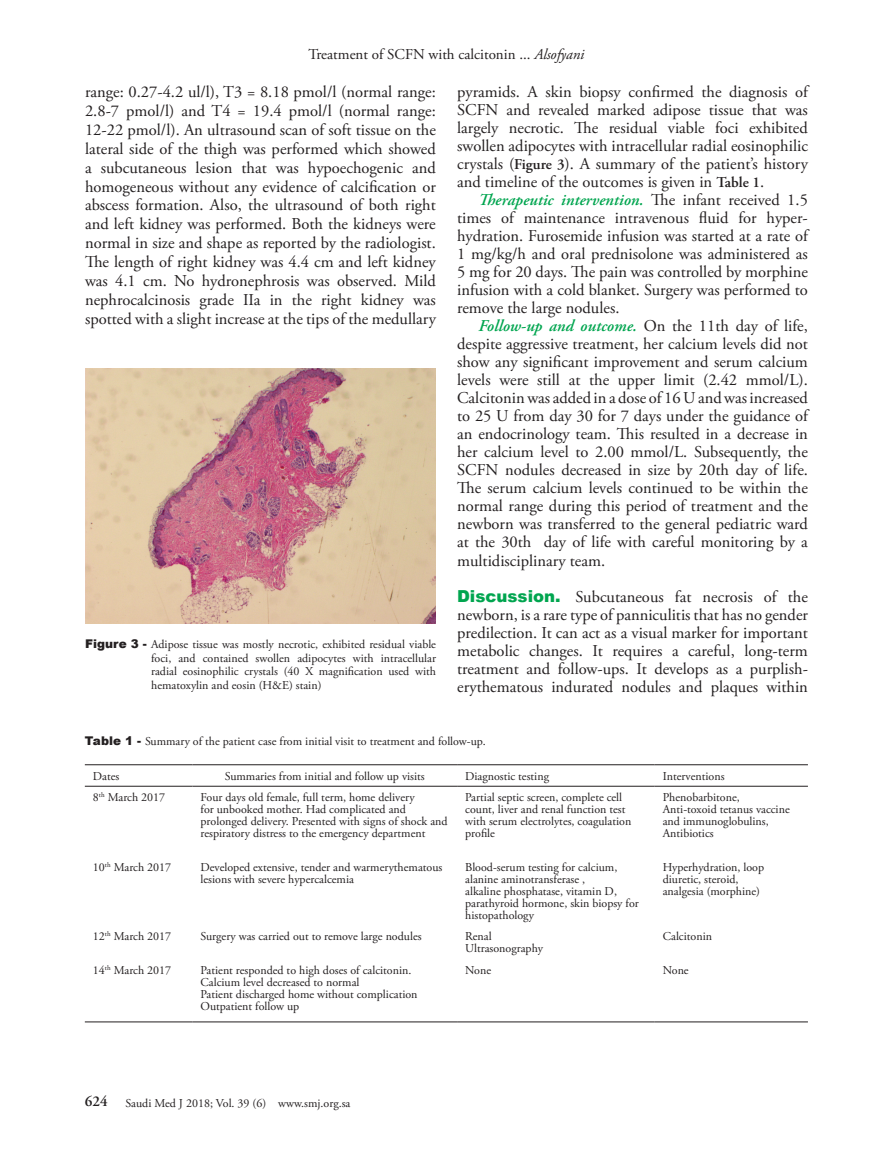
<style>
.page{position:relative;width:893px;height:1149px;background:#fff}
.page>*{position:absolute;margin:0;border:0;box-sizing:border-box;transform-origin:0 0}
.t1{font:16.5px/18px "Adobe Garamond Pro";color:#231f20;text-align:justify}
.t2{font:15px "Adobe Garamond Pro";color:#231f20}
.t3{font:600 15px "Adobe Garamond Pro";color:#231f20}
.t4{font:12px/12px "Adobe Garamond Pro";color:#231f20}
.s1{font-style:italic}
.s2{font-family:"Arial";font-weight:900}
.s3{font-weight:600;font-size:15px}
.s4{font-weight:600;font-style:italic;color:#00a54f}
.s5{font-family:"Arial";font-weight:900;color:#00a54f}
</style>
<div class="page">
<img style="left:85px;top:368px;width:351px;height:255px">
<hr style="left:85px;top:764px;width:107px;height:1px;background:#231f20">
<hr style="left:192px;top:764px;width:265px;height:1px;background:#231f20">
<hr style="left:457px;top:764px;width:198px;height:1px;background:#231f20">
<hr style="left:655px;top:764px;width:153px;height:1px;background:#231f20">
<hr style="left:85px;top:785px;width:107px;height:1px;background:#231f20">
<hr style="left:192px;top:785px;width:265px;height:1px;background:#231f20">
<hr style="left:457px;top:785px;width:198px;height:1px;background:#231f20">
<hr style="left:655px;top:785px;width:153px;height:1px;background:#231f20">
<hr style="left:85px;top:1021px;width:107px;height:1px;background:#231f20">
<hr style="left:192px;top:1021px;width:265px;height:1px;background:#231f20">
<hr style="left:457px;top:1021px;width:198px;height:1px;background:#231f20">
<hr style="left:655px;top:1021px;width:153px;height:1px;background:#231f20">
<p class="t2" style="left:309px;top:45px;width:277px">Treatment of SCFN with calcitonin ... <span class="s1">Alsofyani</span></p>
<p class="t1" style="left:85px;top:83px;width:352px;line-height:18.9px">range: 0.27-4.2 ul/l), T3 = 8.18 pmol/l (normal range:<br>2.8-7 pmol/l) and T4 = 19.4 pmol/l (normal range:<br>12-22 pmol/l). An ultrasound scan of soft tissue on the lateral side of the thigh was performed which showed a subcutaneous lesion that was hypoechogenic and homogeneous without any evidence of calcification or abscess formation. Also, the ultrasound of both right and left kidney was performed. Both the kidneys were normal in size and shape as reported by the radiologist.<br>The length of right kidney was 4.4 cm and left kidney was 4.1 cm. No hydronephrosis was observed. Mild nephrocalcinosis grade IIa in the right kidney was spotted with a slight increase at the tips of the medullary</p>
<p class="t4" style="left:151px;top:638px;width:286px;line-height:13.5px;text-align:justify;text-indent:-66px"><span class="s2">Figure 3 -</span> Adipose tissue was mostly necrotic, exhibited residual viable foci, and contained swollen adipocytes with intracellular radial eosinophilic crystals (40 X magnification used with hematoxylin and eosin (H&amp;E) stain)</p>
<p class="t1" style="left:457px;top:83px;width:352px">pyramids. A skin biopsy confirmed the diagnosis of SCFN and revealed marked adipose tissue that was largely necrotic. The residual viable foci exhibited swollen adipocytes with intracellular radial eosinophilic crystals (<span class="s3">Figure 3</span>). A summary of the patient’s history and timeline of the outcomes is given in <span class="s3">Table 1</span>.</p>
<p class="t1" style="left:457px;top:191px;width:352px;text-indent:21px"><span class="s4">Therapeutic intervention.</span> The infant received 1.5 times of maintenance intravenous fluid for hyper&shy;hydration. Furosemide infusion was started at a rate of 1 mg/kg/h and oral prednisolone was administered as 5 mg for 20 days. The pain was controlled by morphine infusion with a cold blanket. Surgery was performed to remove the large nodules.</p>
<p class="t1" style="left:457px;top:317px;width:352px;text-indent:21px"><span class="s4">Follow-up and outcome.</span> On the 11th day of life, despite aggressive treatment, her calcium levels did not show any significant improvement and serum calcium levels were still at the upper limit (2.42 mmol/L).<br>Calcitonin was added in a dose of 16 U and was increased to 25 U from day 30 for 7 days under the guidance of an endocrinology team. This resulted in a decrease in her calcium level to 2.00 mmol/L. Subsequently, the SCFN nodules decreased in size by 20th day of life.<br>The serum calcium levels continued to be within the normal range during this period of treatment and the newborn was transferred to the general pediatric ward at the 30th day of life with careful monitoring by a multidisciplinary team.</p>
<p class="t1" style="left:457px;top:587px;width:352px"><span class="s5">Discussion.</span> Subcutaneous fat necrosis of the newborn, is a rare type of panniculitis that has no gender predilection. It can act as a visual marker for important metabolic changes. It requires a careful, long-term treatment and follow-ups. It develops as a purplish&shy;erythematous indurated nodules and plaques within</p>
<p class="t4" style="left:85px;top:735px;width:402px"><span class="s2">Table 1 -</span> Summary of the patient case from initial visit to treatment and follow-up.</p>
<p class="t4" style="left:93px;top:770px;width:28px">Dates</p>
<p class="t4" style="left:225px;top:770px;width:201px">Summaries from initial and follow up visits</p>
<p class="t4" style="left:465px;top:770px;width:85px">Diagnostic testing</p>
<p class="t4" style="left:663px;top:770px;width:63px">Interventions</p>
<p class="t4" style="left:93px;top:791px;width:74px">8<sup>th</sup> March 2017</p>
<p class="t4" style="left:201px;top:791px;width:249px">Four days old female, full term, home delivery<br>for unbooked mother. Had complicated and prolonged delivery. Presented with signs of shock and respiratory distress to the emergency department</p>
<p class="t4" style="left:465px;top:791px;width:168px">Partial septic screen, complete cell count, liver and renal function test with serum electrolytes, coagulation profile</p>
<p class="t4" style="left:663px;top:791px;width:128px">Phenobarbitone,<br>Anti-toxoid tetanus vaccine and immunoglobulins,<br>Antibiotics</p>
<p class="t4" style="left:93px;top:861px;width:80px">10<sup>th</sup> March 2017</p>
<p class="t4" style="left:201px;top:861px;width:243px">Developed extensive, tender and warmerythematous lesions with severe hypercalcemia</p>
<p class="t4" style="left:465px;top:861px;width:175px">Blood-serum testing for calcium, alanine aminotransferase ,<br>alkaline phosphatase, vitamin D, parathyroid hormone, skin biopsy for histopathology</p>
<p class="t4" style="left:663px;top:861px;width:103px">Hyperhydration, loop diuretic, steroid, analgesia (morphine)</p>
<p class="t4" style="left:93px;top:930px;width:80px">12<sup>th</sup> March 2017</p>
<p class="t4" style="left:201px;top:930px;width:223px">Surgery was carried out to remove large nodules</p>
<p class="t4" style="left:465px;top:930px;width:79px">Renal<br>Ultrasonography</p>
<p class="t4" style="left:663px;top:930px;width:51px">Calcitonin</p>
<p class="t4" style="left:93px;top:964px;width:80px">14<sup>th</sup> March 2017</p>
<p class="t4" style="left:201px;top:964px;width:219px">Patient responded to high doses of calcitonin.<br>Calcium level decreased to normal<br>Patient discharged home without complication Outpatient follow up</p>
<p class="t4" style="left:465px;top:964px;width:27px">None</p>
<p class="t4" style="left:663px;top:964px;width:27px">None</p>
<p class="t3" style="left:85px;top:1092px;width:24px">624</p>
<p class="t4" style="left:126px;top:1096px;width:226px">Saudi Med J 2018; Vol. 39 (6) www.smj.org.sa</p>
</div>
